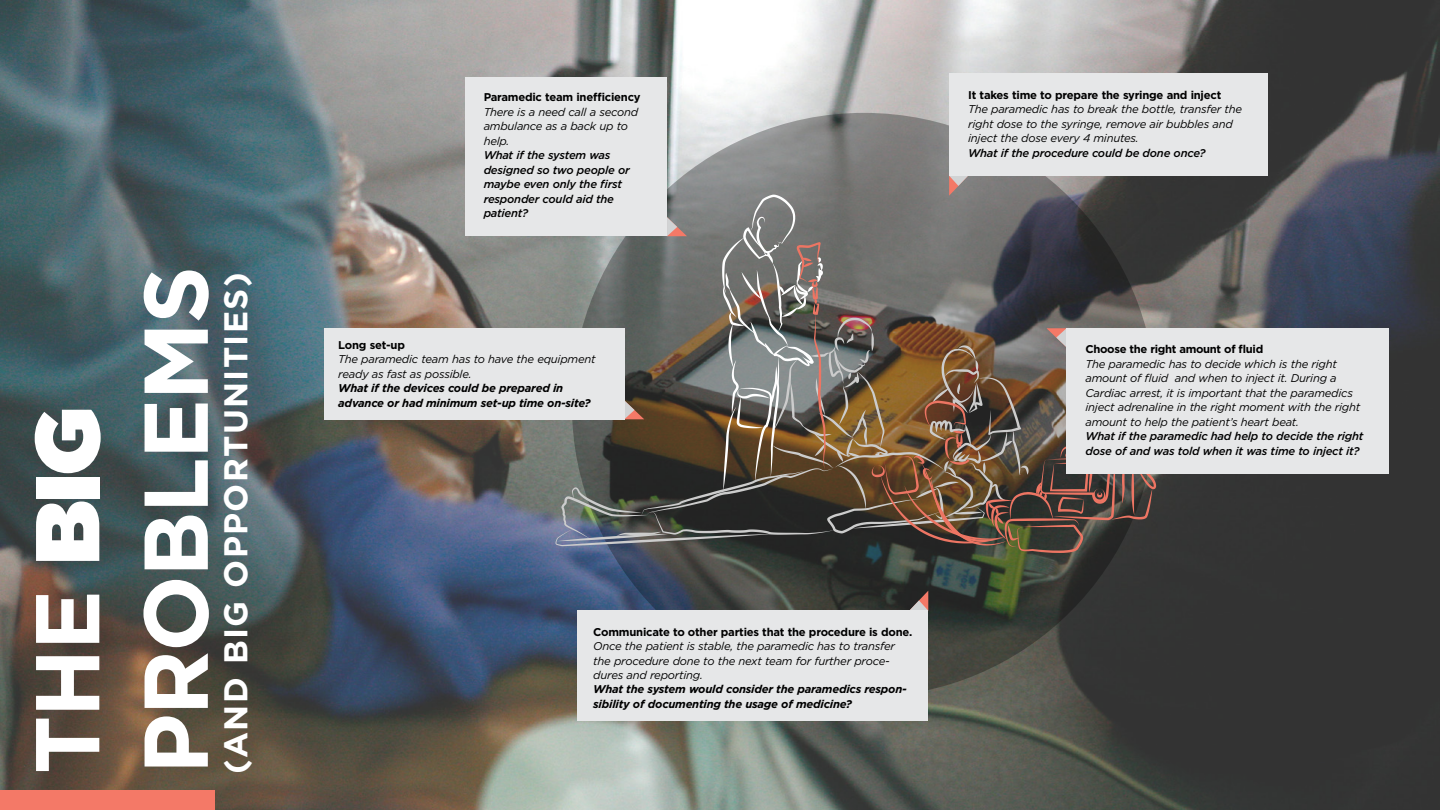
<style>
.page{position:relative;width:1440px;height:810px;background:#fff}
.page>*{position:absolute;margin:0;border:0;box-sizing:border-box;transform-origin:0 0}
.t1{font:700 90.45px/108.5px "Gotham 20";color:#fff}
.t2{font:700 33px "Gotham 20";letter-spacing:.06em;color:#fff}
.t3{font:italic 11.25px/14.5px "Gotham 20";color:#000}
.t4{font:italic 500 11.25px/14.5px "Gotham 20";color:#000}
.t5{font:italic 700 11.25px/14.5px "Gotham 20";color:#000}
.t6{font:700 11.25px "Gotham 20";color:#000}
.s1{font-family:"Gotham 20 Ultra";font-weight:400}
</style>
<div class="page">
<img style="left:0;top:0;width:1440px;height:810px">
<svg style="left:572px;top:113px;width:584px;height:584px;background:#4f534f"></svg>
<svg style="left:909px;top:591px;width:19px;height:20px"></svg>
<div style="left:949px;top:73px;width:319px;height:103px;background:#e6e7e8"></div>
<div style="left:578px;top:611px;width:350px;height:110px;background:#e6e7e8"></div>
<div style="left:324px;top:328px;width:300px;height:91px;background:#e6e7e8"></div>
<div style="left:466px;top:77px;width:201px;height:159px;background:#e6e7e8"></div>
<div style="left:0;top:790px;width:215px;height:20px;background:#f47967"></div>
<img style="left:555px;top:176px;width:601px;height:377px">
<div style="left:1066px;top:328px;width:323px;height:146px;background:#e6e7e8"></div>
<h1 class="t1" style="left:13px;top:774px;width:508px;rotate:-90deg">THE <span class="s1">BIG<br></span>PROBLEMS</h1>
<h2 class="t2" style="left:214px;top:774px;width:502px;rotate:-90deg">(AND BIG OPPORTUNITIES)</h2>
<p class="t6" style="left:484px;top:90px;width:158px">Paramedic team inefficiency</p>
<p class="t3" style="left:484px;top:104px;width:156px">There is a need call a second ambulance as a back up to help.</p>
<p class="t4" style="left:484px;top:148px;width:147px">What if the system was designed so two people or maybe even only the first responder could aid the patient?</p>
<p class="t6" style="left:338px;top:337px;width:68px">Long set-up</p>
<p class="t3" style="left:338px;top:352px;width:259px">The paramedic team has to have the equipment ready as fast as possible.</p>
<p class="t5" style="left:338px;top:381px;width:254px">What if the devices could be prepared in advance or had minimum set-up time on-site?</p>
<p class="t6" style="left:968px;top:88px;width:254px">It takes time to prepare the syringe and inject</p>
<p class="t3" style="left:968px;top:102px;width:275px">The paramedic has to break the bottle, transfer the right dose to the syringe, remove air bubbles and inject the dose every 4 minutes.</p>
<p class="t4" style="left:968px;top:146px;width:239px">What if the procedure could be done once?</p>
<p class="t6" style="left:1086px;top:342px;width:179px">Choose the right amount of fluid</p>
<p class="t3" style="left:1086px;top:356px;width:276px">The paramedic has to decide which is the right amount of fluid and when to inject it. During a Cardiac arrest, it is important that the paramedics inject adrenaline in the right moment with the right amount to help the patient’s heart beat.</p>
<p class="t4" style="left:1086px;top:429px;width:279px">What if the paramedic had help to decide the right dose of and was told when it was time to inject it?</p>
<p class="t6" style="left:593px;top:624px;width:320px">Communicate to other parties that the procedure is done.</p>
<p class="t3" style="left:593px;top:639px;width:303px">Once the patient is stable, the paramedic has to transfer the procedure done to the next team for further proce&shy;dures and reporting.</p>
<p class="t5" style="left:593px;top:682px;width:315px">What the system would consider the paramedics respon&shy;sibility of documenting the usage of medicine?</p>
</div>
